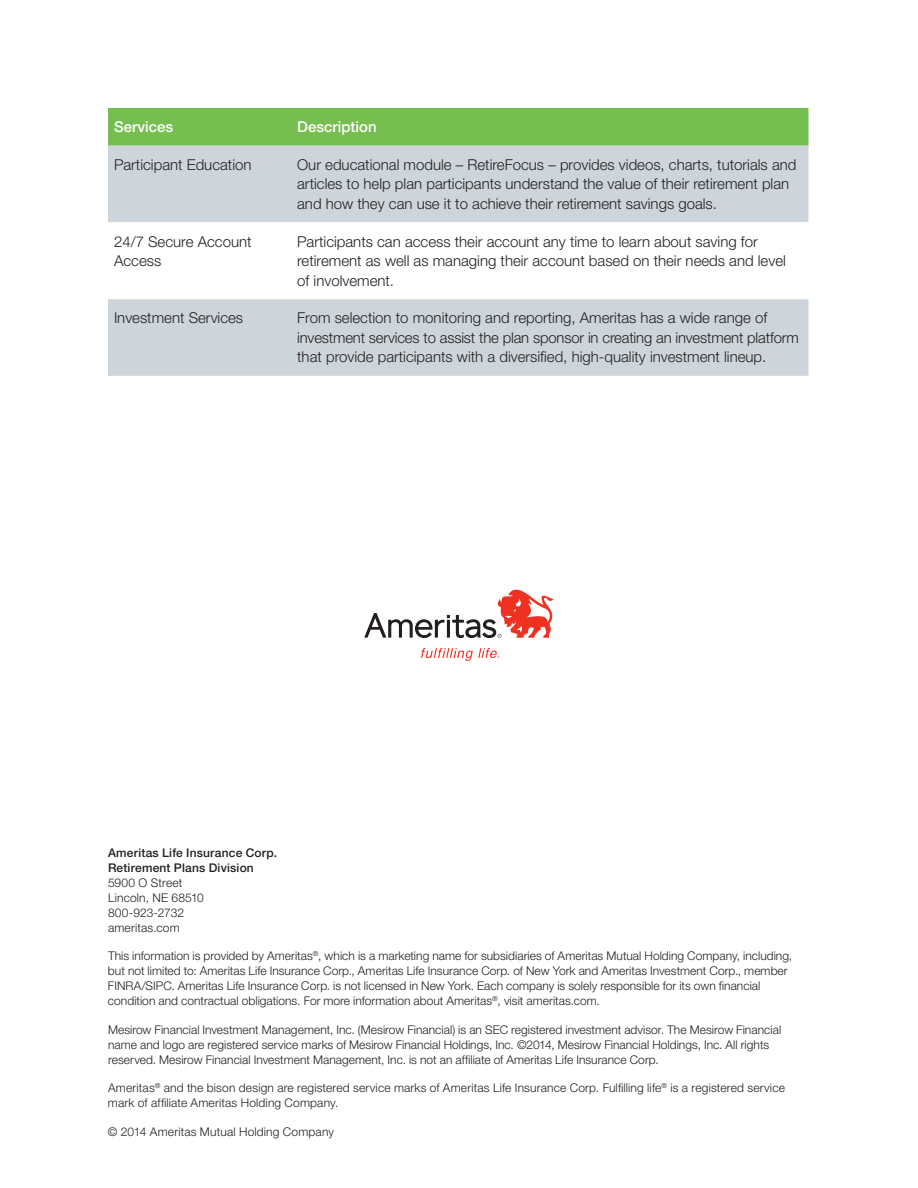
<style>
.page{position:relative;width:918px;height:1188px;background:#fff}
.page>*{position:absolute;margin:0;border:0;box-sizing:border-box;transform-origin:0 0}
.t1{font:300 15px/19.5px "Helvetica Neue LT Std";color:#231f20}
.t2{font:500 15px "Helvetica Neue LT Std";color:#fff}
.t3{font:300 12px/15px "Helvetica Neue LT Std";letter-spacing:.005em;color:#231f20}
.t4{font:500 12px/15px "Helvetica Neue LT Std";letter-spacing:.015em;color:#231f20}
</style>
<div class="page">
<svg style="left:421px;top:648px;width:79px;height:13px"></svg>
<svg style="left:364px;top:590px;width:190px;height:48px"></svg>
<div style="left:108px;top:108px;width:700px;height:38px;background:#76be4f"></div>
<div style="left:108px;top:146px;width:700px;height:230px;background:#cdd5db"></div>
<svg style="left:108px;top:222px;width:700px;height:77px"></svg>
<p class="t2" style="left:114px;top:118px;width:61px">Services</p>
<p class="t2" style="left:297px;top:118px;width:81px">Description</p>
<p class="t1" style="left:114px;top:155px;width:139px">Participant Education</p>
<p class="t1" style="left:297px;top:155px;width:501px">Our educational module – RetireFocus – provides videos, charts, tutorials and articles to help plan participants understand the value of their retirement plan and how they can use it to achieve their retirement savings goals.</p>
<p class="t1" style="left:114px;top:231px;width:139px">24/7 Secure Account<br>Access</p>
<p class="t1" style="left:297px;top:231px;width:490px">Participants can access their account any time to learn about saving for retirement as well as managing their account based on their needs and level of involvement.</p>
<p class="t1" style="left:114px;top:308px;width:131px">Investment Services</p>
<p class="t1" style="left:297px;top:308px;width:503px">From selection to monitoring and reporting, Ameritas has a wide range of investment services to assist the plan sponsor in creating an investment platform that provide participants with a diversified, high-quality investment lineup.</p>
<p class="t4" style="left:108px;top:845px;width:171px">Ameritas Life Insurance Corp.<br>Retirement Plans Division</p>
<p class="t3" style="left:108px;top:874px;width:97px">5900 O Street<br>Lincoln, NE 68510<br>800-923-2732 ameritas.com</p>
<p class="t3" style="left:108px;top:948px;width:686px">This information is provided by Ameritas<sup>®</sup>, which is a marketing name for subsidiaries of Ameritas Mutual Holding Company, including, but not limited to: Ameritas Life Insurance Corp., Ameritas Life Insurance Corp. of New York and Ameritas Investment Corp., member FINRA/SIPC. Ameritas Life Insurance Corp. is not licensed in New York. Each company is solely responsible for its own financial condition and contractual obligations. For more information about Ameritas<sup>®</sup>, visit ameritas.com.</p>
<p class="t3" style="left:108px;top:1021px;width:675px">Mesirow Financial Investment Management, Inc. (Mesirow Financial) is an SEC registered investment advisor. The Mesirow Financial name and logo are registered service marks of Mesirow Financial Holdings, Inc. ©2014, Mesirow Financial Holdings, Inc. All rights reserved. Mesirow Financial Investment Management, Inc. is not an affiliate of Ameritas Life Insurance Corp.</p>
<p class="t3" style="left:108px;top:1080px;width:678px">Ameritas<sup>®</sup> and the bison design are registered service marks of Ameritas Life Insurance Corp. Fulfilling life<sup>®</sup> is a registered service mark of affiliate Ameritas Holding Company.</p>
<p class="t3" style="left:108px;top:1123px;width:228px">© 2014 Ameritas Mutual Holding Company</p>
</div>
